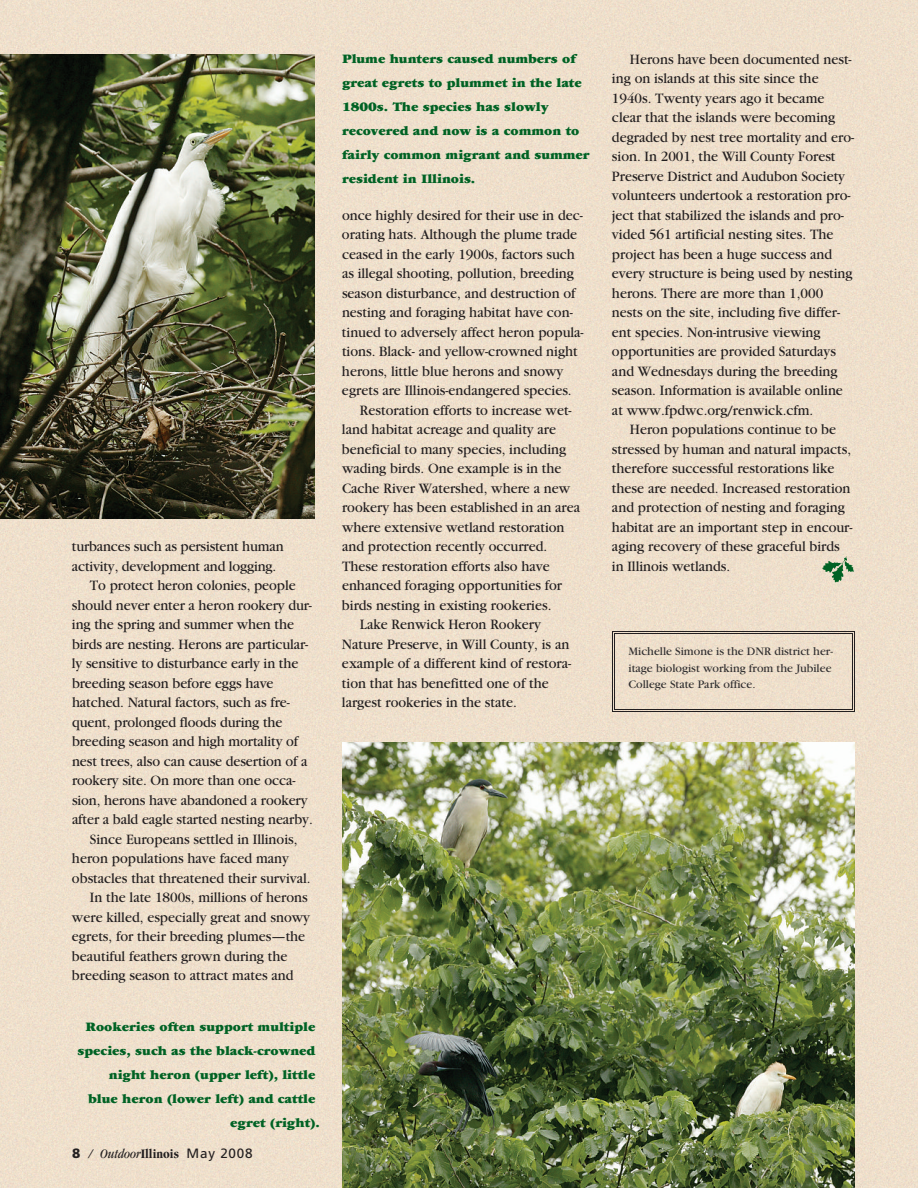
<style>
.page{position:relative;width:918px;height:1188px;background:#eedfcb}
.page>*{position:absolute;margin:0;border:0;box-sizing:border-box;transform-origin:0 0}
.t1{font:15px/19.5px "Garamond";color:#231f20;scale:.95 1}
.t2{font:900 13.5px/24px "Garamond";color:#006224}
.t3{font:italic condensed 13.5px "Garamond";color:#231f20}
.t4{font:12px/16.5px "Garamond";color:#312f30;text-align:justify}
.s1{font-family:"Frutiger";font-weight:900;font-style:normal;font-stretch:normal}
.s2{font-weight:700;font-style:normal}
.s3{font-family:"Frutiger";font-style:normal;font-stretch:normal}
</style>
<div class="page">
<img style="left:822px;top:557px;width:32px;height:25px">
<div style="left:612px;top:631px;width:243px;height:81px;border:1px solid #231f20"></div>
<div style="left:614px;top:633px;width:239px;height:77px;border:1px solid #231f20"></div>
<img style="left:0;top:54px;width:315px;height:465px">
<img style="left:342px;top:742px;width:513px;height:446px">
<p class="t1" style="left:72px;top:538px;width:224px">turbances such as persistent human</p>
<p class="t1" style="left:72px;top:558px;width:217px">activity, development and logging.</p>
<p class="t1" style="left:90px;top:577px;width:218px">To protect heron colonies, people</p>
<p class="t1" style="left:72px;top:597px;width:254px">should never enter a heron rookery dur-</p>
<p class="t1" style="left:72px;top:616px;width:235px">ing the spring and summer when the</p>
<p class="t1" style="left:72px;top:636px;width:250px">birds are nesting. Herons are particular-</p>
<p class="t1" style="left:72px;top:655px;width:240px">ly sensitive to disturbance early in the</p>
<p class="t1" style="left:72px;top:675px;width:214px">breeding season before eggs have</p>
<p class="t1" style="left:72px;top:694px;width:231px">hatched. Natural factors, such as fre-</p>
<p class="t1" style="left:72px;top:714px;width:223px">quent, prolonged floods during the</p>
<p class="t1" style="left:72px;top:733px;width:240px">breeding season and high mortality of</p>
<p class="t1" style="left:72px;top:753px;width:250px">nest trees, also can cause desertion of a</p>
<p class="t1" style="left:72px;top:772px;width:237px">rookery site. On more than one occa-</p>
<p class="t1" style="left:72px;top:792px;width:250px">sion, herons have abandoned a rookery</p>
<p class="t1" style="left:72px;top:811px;width:255px">after a bald eagle started nesting nearby.</p>
<p class="t1" style="left:90px;top:831px;width:220px">Since Europeans settled in Illinois,</p>
<p class="t1" style="left:72px;top:850px;width:230px">heron populations have faced many</p>
<p class="t1" style="left:72px;top:870px;width:253px">obstacles that threatened their survival.</p>
<p class="t1" style="left:90px;top:889px;width:231px">In the late 1800s, millions of herons</p>
<p class="t1" style="left:72px;top:909px;width:252px">were killed, especially great and snowy</p>
<p class="t1" style="left:72px;top:928px;width:247px">egrets, for their breeding plumes—the</p>
<p class="t1" style="left:72px;top:948px;width:228px">beautiful feathers grown during the</p>
<p class="t1" style="left:72px;top:967px;width:235px">breeding season to attract mates and</p>
<p class="t2" style="left:86px;top:1016px;width:231px">Rookeries often support multiple</p>
<p class="t2" style="left:78px;top:1040px;width:239px">species, such as the black-crowned</p>
<p class="t2" style="left:109px;top:1064px;width:208px">night heron (upper left), little</p>
<p class="t2" style="left:88px;top:1088px;width:228px">blue heron (lower left) and cattle</p>
<p class="t2" style="left:230px;top:1112px;width:91px">egret (right).</p>
<p class="t3" style="left:72px;top:1148px;width:182px"><span class="s1">8</span> / Outdoor<span class="s2">Illinois</span> <span class="s3">May 2008</span></p>
<p class="t2" style="left:342px;top:48px;width:249px">Plume hunters caused numbers of great egrets to plummet in the late<br>1800s. The species has slowly recovered and now is a common to fairly common migrant and summer resident in Illinois.</p>
<p class="t1" style="left:342px;top:207px;width:255px">once highly desired for their use in dec-</p>
<p class="t1" style="left:342px;top:226px;width:249px">orating hats. Although the plume trade</p>
<p class="t1" style="left:342px;top:246px;width:247px">ceased in the early 1900s, factors such</p>
<p class="t1" style="left:342px;top:265px;width:246px">as illegal shooting, pollution, breeding</p>
<p class="t1" style="left:342px;top:285px;width:247px">season disturbance, and destruction of</p>
<p class="t1" style="left:342px;top:304px;width:244px">nesting and foraging habitat have con-</p>
<p class="t1" style="left:342px;top:324px;width:256px">tinued to adversely affect heron popula-</p>
<p class="t1" style="left:342px;top:343px;width:250px">tions. Black- and yellow-crowned night</p>
<p class="t1" style="left:342px;top:363px;width:235px">herons, little blue herons and snowy</p>
<p class="t1" style="left:342px;top:382px;width:243px">egrets are Illinois-endangered species.</p>
<p class="t1" style="left:360px;top:402px;width:224px">Restoration efforts to increase wet-</p>
<p class="t1" style="left:342px;top:421px;width:227px">land habitat acreage and quality are</p>
<p class="t1" style="left:342px;top:441px;width:238px">beneficial to many species, including</p>
<p class="t1" style="left:342px;top:460px;width:233px">wading birds. One example is in the</p>
<p class="t1" style="left:342px;top:480px;width:242px">Cache River Watershed, where a new</p>
<p class="t1" style="left:342px;top:499px;width:252px">rookery has been established in an area</p>
<p class="t1" style="left:342px;top:519px;width:236px">where extensive wetland restoration</p>
<p class="t1" style="left:342px;top:538px;width:218px">and protection recently occurred.</p>
<p class="t1" style="left:342px;top:558px;width:220px">These restoration efforts also have</p>
<p class="t1" style="left:342px;top:577px;width:233px">enhanced foraging opportunities for</p>
<p class="t1" style="left:342px;top:597px;width:222px">birds nesting in existing rookeries.</p>
<p class="t1" style="left:360px;top:616px;width:192px">Lake Renwick Heron Rookery</p>
<p class="t1" style="left:342px;top:636px;width:241px">Nature Preserve, in Will County, is an</p>
<p class="t1" style="left:342px;top:655px;width:243px">example of a different kind of restora-</p>
<p class="t1" style="left:342px;top:675px;width:219px">tion that has benefitted one of the</p>
<p class="t1" style="left:342px;top:694px;width:186px">largest rookeries in the state.</p>
<p class="t1" style="left:612px;top:51px;width:257px;text-indent:18px">Herons have been documented nest&shy;ing on islands at this site since the 1940s. Twenty years ago it became clear that the islands were becoming degraded by nest tree mortality and ero&shy;sion. In 2001, the Will County Forest Preserve District and Audubon Society volunteers undertook a restoration pro&shy;ject that stabilized the islands and pro&shy;vided 561 artificial nesting sites. The project has been a huge success and every structure is being used by nesting herons. There are more than 1,000 nests on the site, including five differ&shy;ent species. Non-intrusive viewing opportunities are provided Saturdays and Wednesdays during the breeding season. Information is available online at www.fpdwc.org/renwick.cfm.</p>
<p class="t1" style="left:612px;top:421px;width:255px;text-indent:18px">Heron populations continue to be stressed by human and natural impacts, therefore successful restorations like these are needed. Increased restoration and protection of nesting and foraging habitat are an important step in encour&shy;aging recovery of these graceful birds in Illinois wetlands.</p>
<p class="t4" style="left:628px;top:645px;width:206px">Michelle Simone is the DNR district her&shy;itage biologist working from the Jubilee College State Park office.</p>
</div>
